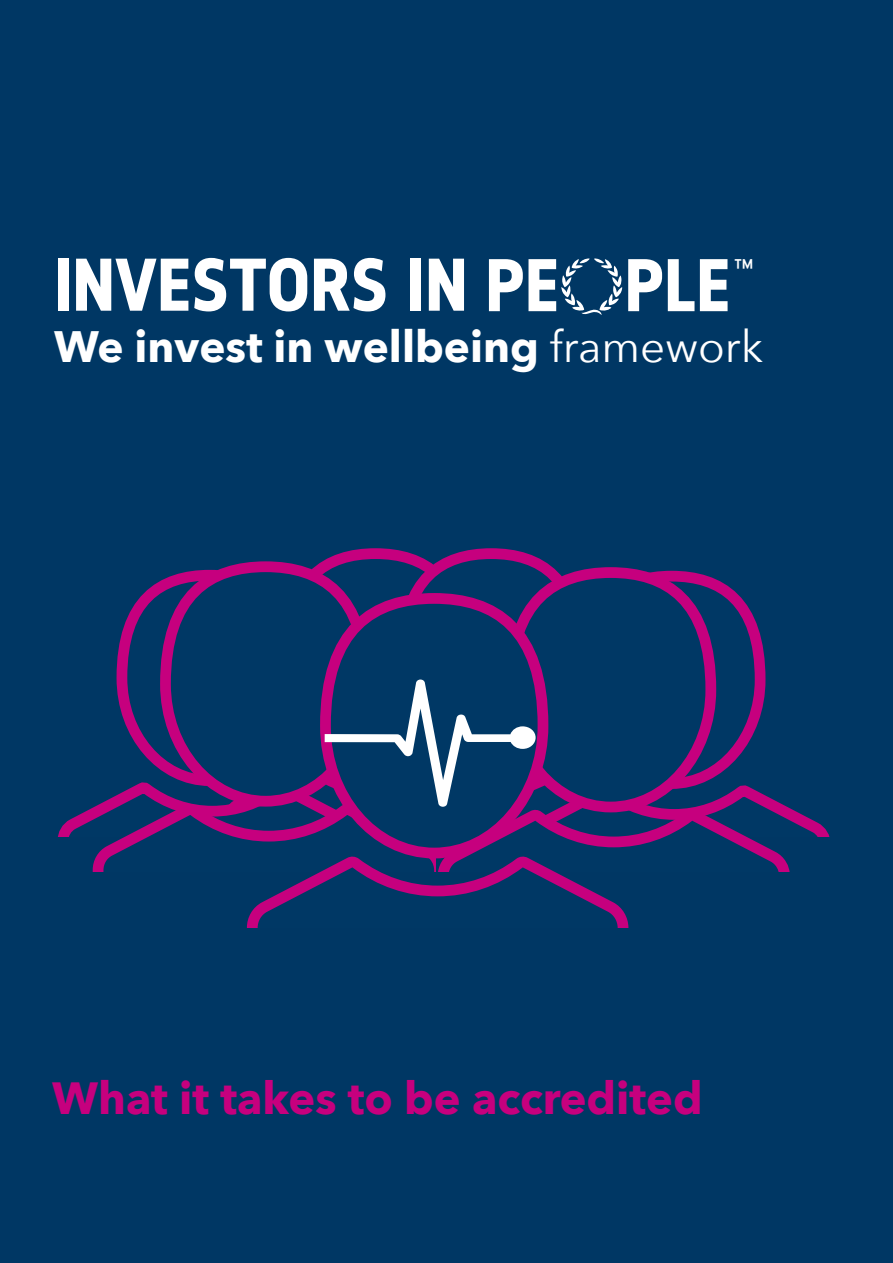
<style>
.page{position:relative;width:893px;height:1263px;background:#003764}
.page>*{position:absolute;margin:0;border:0;box-sizing:border-box;transform-origin:0 0}
.t1{font:700 69.6px "Elysio";color:#fff}
.t2{font:700 45px "Avenir Next";color:#c6007e}
.t3{font:700 43.8px "Avenir Next";color:#fff}
.t4{font:26.55px "Elysio";color:#fff}
.s1{font-weight:400}
</style>
<div class="page">
<svg style="left:561px;top:258px;width:61px;height:57px"></svg>
<svg style="left:287px;top:554px;width:177px;height:207px"></svg>
<svg style="left:403px;top:554px;width:177px;height:207px"></svg>
<svg style="left:122px;top:575px;width:175px;height:206px"></svg>
<div style="left:117px;top:570px;width:186px;height:216px;border:11px solid #c6007e;border-radius:50%"></div>
<svg style="left:583px;top:576px;width:177px;height:207px"></svg>
<div style="left:578px;top:571px;width:187px;height:218px;border:11px solid #c6007e;border-radius:50%"></div>
<div style="left:510px;top:572px;width:201px;height:235px;background:#003865;border-radius:50%"></div>
<div style="left:505px;top:567px;width:211px;height:245px;border:11px solid #c6007e;border-radius:50%"></div>
<div style="left:165px;top:567px;width:201px;height:234px;background:#003865;border-radius:50%"></div>
<div style="left:160px;top:561px;width:211px;height:245px;border:11px solid #c6007e;border-radius:50%"></div>
<div style="left:325px;top:598px;width:218px;height:255px;background:#003865;border-radius:50%"></div>
<svg style="left:57px;top:679px;width:773px;height:249px"></svg>
<p class="t1" style="left:54px;top:236px;width:678px">INVESTORS IN PE PLE</p>
<p class="t4" style="left:734px;top:251px;width:21px">™</p>
<p class="t3" style="left:54px;top:309px;width:710px">We invest in wellbeing <span class="s1">framework</span></p>
<p class="t2" style="left:52px;top:1059px;width:652px">What it takes to be accredited</p>
</div>
